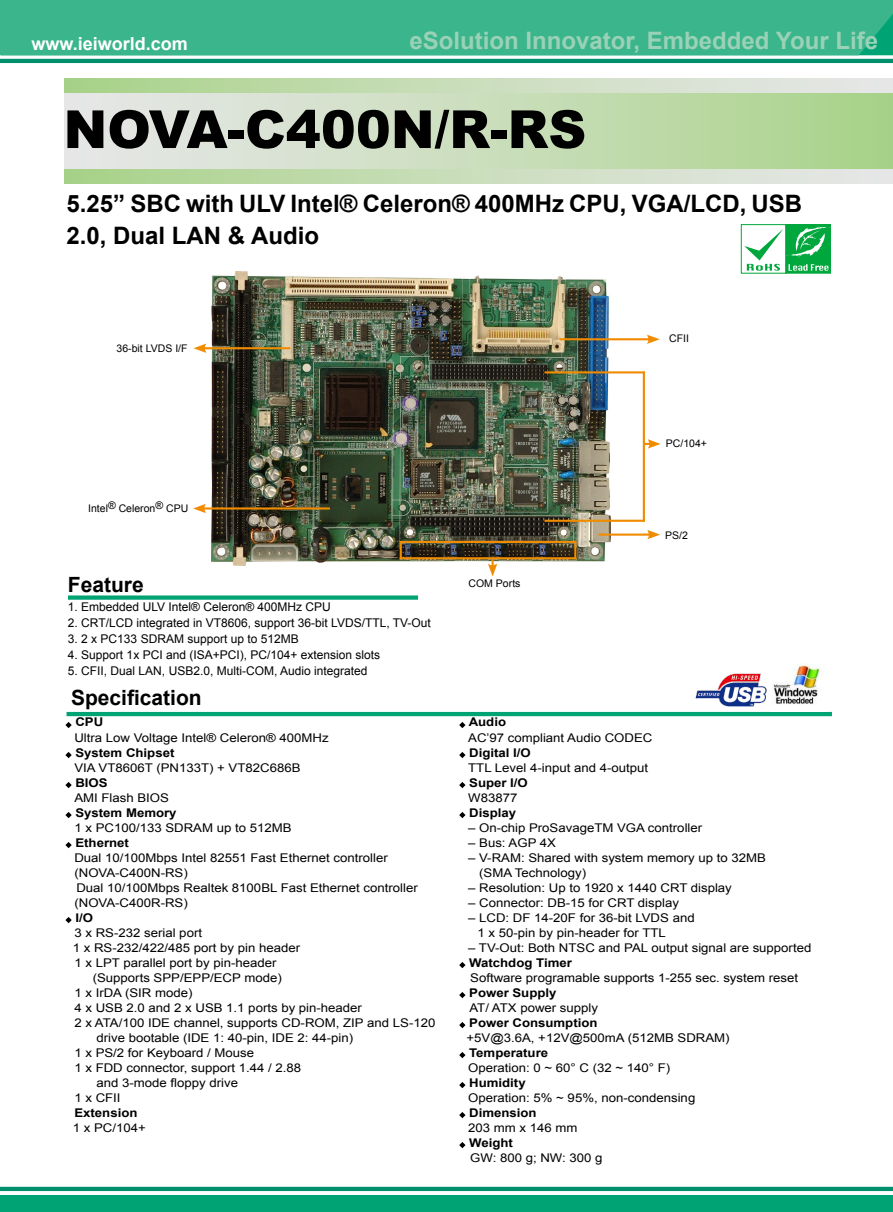
<style>
.page{position:relative;width:893px;height:1212px;background:#fff}
.page>*{position:absolute;margin:0;border:0;box-sizing:border-box;transform-origin:0 0}
.t1{font:900 52.5px "Arial";color:#000}
.t2{font:700 24px/32px "Arial";color:#000}
.t3{font:700 24px "Arial";color:#9ad1b7}
.t4{font:700 21px "Arial";color:#000}
.t5{font:700 18px "Arial";color:#fff}
.t6{font:12px/15px "Arial";color:#000;scale:1.1 1}
.t7{font:12px "Arial";color:#000}
.t8{font:700 12px "Arial";color:#000;scale:1.1 1}
.t9{font:12px/15px "Arial";color:#040000;scale:1.1 1}
.t10{font:10.5px "Arial";color:#000}
.s1{font-weight:700;color:#000}
.s2{color:#000}
</style>
<div class="page">
<div style="left:0;top:0;width:892px;height:55px;background:#3bb58c"></div>
<div style="left:0;top:1195px;width:893px;height:17px;background:#00a474"></div>
<hr style="left:0;top:59px;width:893px;height:4px;background:#00906c">
<div style="left:65px;top:78px;width:828px;height:106px;background:linear-gradient(to right,#a9d38a,#e9e8eb)"></div>
<div style="left:65px;top:94px;width:828px;height:75px;background:linear-gradient(to right,#eae8ec,#aad38b)"></div>
<hr style="left:0;top:1187px;width:893px;height:4px;background:#00906c">
<svg style="left:892px;top:0;width:1px;height:59px"></svg>
<hr style="left:892px;top:78px;width:1px;height:106px;background:#e6e6e6">
<hr style="left:892px;top:94px;width:1px;height:75px;background:#a5d087">
<img style="left:212px;top:272px;width:398px;height:293px">
<hr style="left:67px;top:712px;width:765px;height:4px;background:#00a474">
<div style="left:68px;top:595px;width:350px;height:5px;background:#00a474"></div>
<div style="left:741px;top:224px;width:45px;height:49px;border:1px solid #00a73c"></div>
<div style="left:786px;top:224px;width:45px;height:49px;border:1px solid #00a73c"></div>
<svg style="left:744px;top:226px;width:87px;height:45px"></svg>
<img style="left:689px;top:673px;width:81px;height:39px">
<img style="left:773px;top:664px;width:49px;height:40px">
<hr style="left:560px;top:338px;width:91px;height:2px;background:#f18b00">
<svg style="left:647px;top:335px;width:13px;height:9px"></svg>
<svg style="left:65px;top:722px;width:7px;height:6px"></svg>
<svg style="left:65px;top:752px;width:7px;height:6px"></svg>
<svg style="left:65px;top:782px;width:7px;height:6px"></svg>
<svg style="left:65px;top:812px;width:7px;height:6px"></svg>
<svg style="left:65px;top:842px;width:7px;height:6px"></svg>
<svg style="left:65px;top:917px;width:7px;height:6px"></svg>
<svg style="left:459px;top:722px;width:6px;height:6px"></svg>
<svg style="left:459px;top:752px;width:6px;height:6px"></svg>
<svg style="left:459px;top:782px;width:6px;height:6px"></svg>
<svg style="left:459px;top:812px;width:6px;height:6px"></svg>
<svg style="left:459px;top:962px;width:6px;height:6px"></svg>
<svg style="left:459px;top:992px;width:6px;height:6px"></svg>
<svg style="left:459px;top:1022px;width:6px;height:6px"></svg>
<svg style="left:459px;top:1052px;width:6px;height:6px"></svg>
<svg style="left:459px;top:1082px;width:6px;height:6px"></svg>
<svg style="left:459px;top:1112px;width:6px;height:6px"></svg>
<svg style="left:459px;top:1142px;width:6px;height:6px"></svg>
<hr style="left:544px;top:520px;width:101px;height:2px;background:#f18b00">
<hr style="left:643px;top:371px;width:2px;height:151px;background:#f18b00">
<svg style="left:644px;top:439px;width:17px;height:10px"></svg>
<hr style="left:544px;top:371px;width:101px;height:2px;background:#f18b00">
<hr style="left:598px;top:533px;width:53px;height:3px;background:#f18b00">
<svg style="left:647px;top:530px;width:13px;height:9px"></svg>
<hr style="left:203px;top:347px;width:87px;height:2px;background:#f18b00">
<svg style="left:193px;top:343px;width:13px;height:10px"></svg>
<hr style="left:202px;top:507px;width:128px;height:2px;background:#f18b00">
<svg style="left:193px;top:504px;width:13px;height:9px"></svg>
<svg style="left:400px;top:543px;width:2px;height:14px"></svg>
<hr style="left:400px;top:541px;width:176px;height:2px;background:#f18b00">
<svg style="left:488px;top:559px;width:9px;height:17px"></svg>
<hr style="left:400px;top:557px;width:176px;height:2px;background:#f18b00">
<svg style="left:574px;top:543px;width:2px;height:15px"></svg>
<h3 class="t5" style="left:31px;top:32px;width:158px">www.ieiworld.com</h3>
<h2 class="t3" style="left:410px;top:24px;width:470px">eSolution Innovator, Embedded Your Life</h2>
<h1 class="t1" style="left:64px;top:91px;width:524px">NOVA-C400N/R-RS</h1>
<h2 class="t2" style="left:67px;top:188px;width:737px">5.25” SBC with ULV Intel® Celeron® 400MHz CPU, VGA/LCD, USB<br>2.0, Dual LAN &amp; Audio</h2>
<p class="t10" style="left:117px;top:342px;width:73px">36-bit LVDS I/F</p>
<p class="t10" style="left:669px;top:332px;width:21px">CFII</p>
<p class="t10" style="left:88px;top:501px;width:102px">Intel® Celeron® CPU</p>
<h3 class="t4" style="left:68px;top:571px;width:77px">Feature</h3>
<p class="t7" style="left:68px;top:599px;width:264px">1. Embedded ULV Intel® Celeron® 400MHz CPU</p>
<p class="t7" style="left:68px;top:615px;width:364px">2. CRT/LCD integrated in VT8606, support 36-bit LVDS/TTL, TV-Out</p>
<p class="t7" style="left:68px;top:631px;width:232px">3. 2 x PC133 SDRAM support up to 512MB</p>
<p class="t7" style="left:68px;top:647px;width:314px">4. Support 1x PCI and (ISA+PCI), PC/104+ extension slots</p>
<p class="t7" style="left:68px;top:663px;width:301px">5. CFII, Dual LAN, USB2.0, Multi-COM, Audio integrated</p>
<h3 class="t4" style="left:71px;top:683px;width:132px">Specification</h3>
<p class="t9" style="left:74px;top:715px;width:233px"><span class="s1">CPU<br></span>Ultra Low Voltage Intel<span class="s2">®</span> Celeron<span class="s2">®</span> 400MHz<br><span class="s1">System Chipset</span></p>
<p class="t6" style="left:74px;top:760px;width:207px">VIA VT8606T (PN133T) + VT82C686B</p>
<p class="t8" style="left:75px;top:774px;width:31px">BIOS</p>
<p class="t6" style="left:74px;top:790px;width:88px">AMI Flash BIOS</p>
<p class="t8" style="left:75px;top:804px;width:94px">System Memory</p>
<p class="t6" style="left:74px;top:820px;width:199px">1 x PC100/133 SDRAM up to 512MB</p>
<p class="t8" style="left:75px;top:834px;width:50px">Ethernet</p>
<p class="t6" style="left:74px;top:850px;width:314px">Dual 10/100Mbps Intel 82551 Fast Ethernet controller (NOVA-C400N-RS)<br>Dual 10/100Mbps Realtek 8100BL Fast Ethernet controller (NOVA-C400R-RS)</p>
<p class="t8" style="left:75px;top:909px;width:18px">I/O</p>
<p class="t6" style="left:74px;top:925px;width:118px">3 x RS-232 serial port</p>
<p class="t6" style="left:73px;top:940px;width:208px">1 x RS-232/422/485 port by pin header</p>
<p class="t6" style="left:74px;top:955px;width:185px">1 x LPT parallel port by pin-header</p>
<p class="t6" style="left:93px;top:970px;width:173px">(Supports SPP/EPP/ECP mode)</p>
<p class="t6" style="left:74px;top:985px;width:109px">1 x IrDA (SIR mode)</p>
<p class="t6" style="left:74px;top:1000px;width:263px">4 x USB 2.0 and 2 x USB 1.1 ports by pin-header</p>
<p class="t6" style="left:74px;top:1015px;width:330px">2 x ATA/100 IDE channel, supports CD-ROM, ZIP and LS-120</p>
<p class="t6" style="left:96px;top:1030px;width:235px">drive bootable (IDE 1: 40-pin, IDE 2: 44-pin)</p>
<p class="t6" style="left:74px;top:1045px;width:165px">1 x PS/2 for Keyboard / Mouse</p>
<p class="t6" style="left:74px;top:1060px;width:208px">1 x FDD connector, support 1.44 / 2.88</p>
<p class="t6" style="left:96px;top:1075px;width:130px">and 3-mode floppy drive</p>
<p class="t6" style="left:74px;top:1090px;width:44px">1 x CFII</p>
<p class="t8" style="left:74px;top:1104px;width:59px">Extension</p>
<p class="t6" style="left:73px;top:1120px;width:68px">1 x PC/104+</p>
<p class="t10" style="left:666px;top:436px;width:43px">PC/104+</p>
<p class="t10" style="left:469px;top:577px;width:53px">COM Ports</p>
<p class="t10" style="left:665px;top:528px;width:24px">PS/2</p>
<p class="t8" style="left:469px;top:714px;width:35px">Audio</p>
<p class="t6" style="left:468px;top:730px;width:169px">AC’97 compliant Audio CODEC</p>
<p class="t8" style="left:469px;top:744px;width:58px">Digital I/O</p>
<p class="t6" style="left:468px;top:760px;width:165px">TTL Level 4-input and 4-output</p>
<p class="t8" style="left:469px;top:774px;width:55px">Super I/O</p>
<p class="t6" style="left:468px;top:790px;width:46px">W83877</p>
<p class="t8" style="left:469px;top:804px;width:44px">Display</p>
<p class="t6" style="left:468px;top:820px;width:214px">– On-chip ProSavageTM VGA controller</p>
<p class="t6" style="left:468px;top:835px;width:81px">– Bus: AGP 4X</p>
<p class="t6" style="left:479px;top:850px;width:262px;text-indent:-11px">– V-RAM: Shared with system memory up to 32MB (SMA Technology)</p>
<p class="t6" style="left:468px;top:880px;width:241px">– Resolution: Up to 1920 x 1440 CRT display</p>
<p class="t6" style="left:468px;top:895px;width:193px">– Connector: DB-15 for CRT display</p>
<p class="t6" style="left:478px;top:910px;width:199px;text-indent:-9px">– LCD: DF 14-20F for 36-bit LVDS and<br>1 x 50-pin by pin-header for TTL</p>
<p class="t6" style="left:468px;top:940px;width:313px">– TV-Out: Both NTSC and PAL output signal are supported</p>
<p class="t8" style="left:469px;top:954px;width:95px">Watchdog Timer</p>
<p class="t6" style="left:470px;top:970px;width:300px">Software programable supports 1-255 sec. system reset</p>
<p class="t8" style="left:469px;top:984px;width:81px">Power Supply</p>
<p class="t6" style="left:469px;top:1000px;width:118px">AT/ ATX power supply</p>
<p class="t8" style="left:469px;top:1014px;width:118px">Power Consumption</p>
<p class="t6" style="left:467px;top:1030px;width:241px">+5V@3.6A, +12V@500mA (512MB SDRAM)</p>
<p class="t8" style="left:469px;top:1044px;width:73px">Temperature</p>
<p class="t6" style="left:468px;top:1060px;width:185px">Operation: 0 ~ 60° C (32 ~ 140° F)</p>
<p class="t8" style="left:469px;top:1074px;width:53px">Humidity</p>
<p class="t6" style="left:468px;top:1090px;width:208px">Operation: 5% ~ 95%, non-condensing</p>
<p class="t8" style="left:469px;top:1104px;width:63px">Dimension</p>
<p class="t6" style="left:468px;top:1120px;width:101px">203 mm x 146 mm</p>
<p class="t8" style="left:469px;top:1134px;width:41px">Weight</p>
<p class="t6" style="left:470px;top:1150px;width:122px">GW: 800 g; NW: 300 g</p>
</div>
